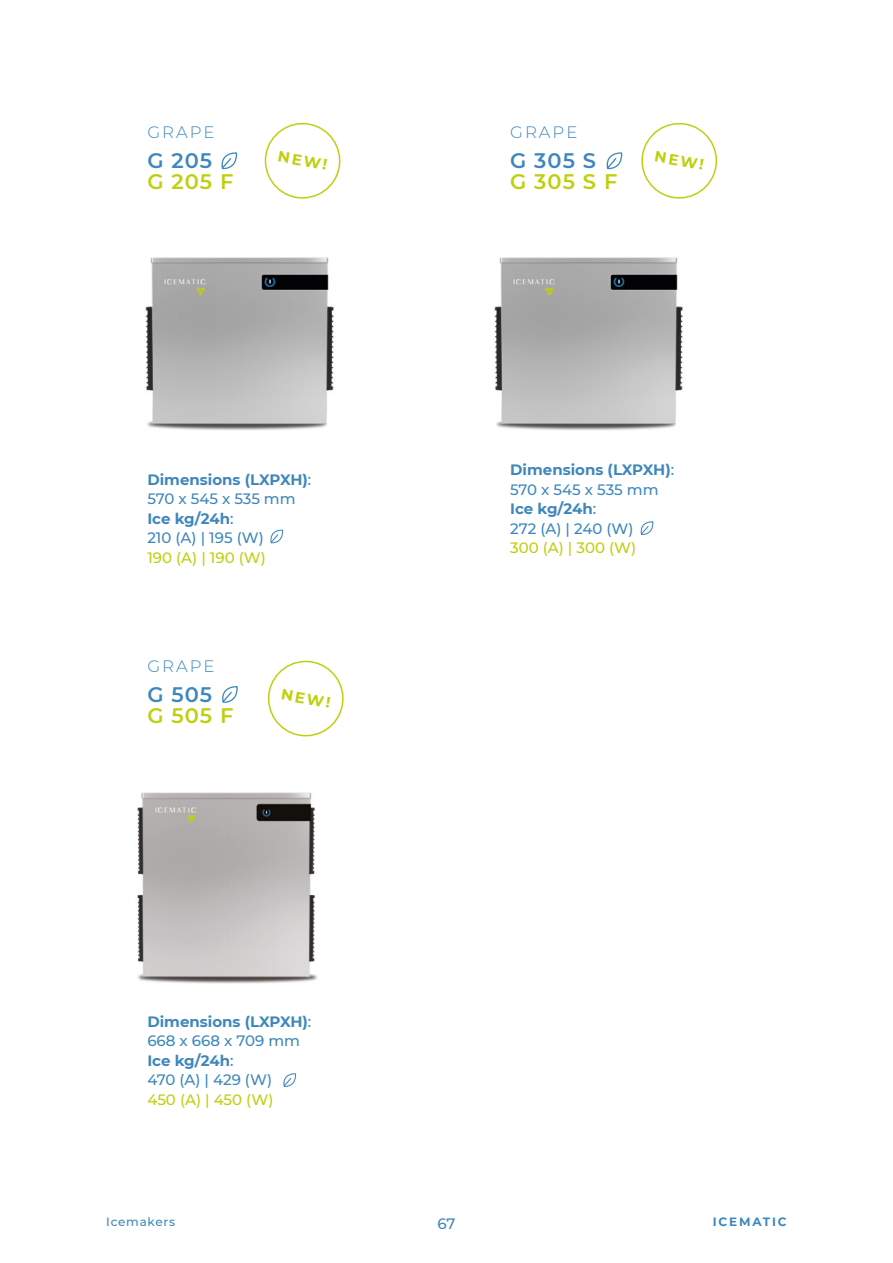
<style>
.page{position:relative;width:893px;height:1263px;background:#fff}
.page>*{position:absolute;margin:0;border:0;box-sizing:border-box;transform-origin:0 0}
.t1{font:600 21px "Montserrat";letter-spacing:.05em;color:#bed00c}
.t2{font:600 21px "Montserrat";letter-spacing:.05em;color:#3e87bb}
.t3{font:300 16.5px "Montserrat";letter-spacing:.125em;color:#3e87bb}
.t4{font:500 15px/19.5px "Montserrat";color:#3e87bb}
.t5{font:500 15px "Montserrat";color:#bed00c}
.t6{font:700 15px "Montserrat";color:#bed00c}
.t7{font:500 12px "Montserrat";letter-spacing:.06em;color:#3e87bb}
.t8{font:700 12px "Montserrat";letter-spacing:.15em;color:#3e87bb}
.s1{font-weight:700}
</style>
<div class="page">
<img style="left:145px;top:257px;width:189px;height:173px">
<img style="left:494px;top:257px;width:189px;height:173px">
<svg style="left:221px;top:152px;width:17px;height:18px"></svg>
<svg style="left:606px;top:152px;width:17px;height:18px"></svg>
<svg style="left:270px;top:529px;width:14px;height:15px"></svg>
<svg style="left:640px;top:521px;width:14px;height:14px"></svg>
<img style="left:137px;top:792px;width:181px;height:192px">
<svg style="left:222px;top:686px;width:16px;height:17px"></svg>
<svg style="left:283px;top:1073px;width:14px;height:14px"></svg>
<svg style="left:264px;top:122px;width:77px;height:77px"></svg>
<svg style="left:267px;top:660px;width:77px;height:77px"></svg>
<svg style="left:641px;top:122px;width:77px;height:77px"></svg>
<p class="t3" style="left:147px;top:121px;width:69px">GRAPE</p>
<h1 class="t2" style="left:147px;top:146px;width:66px">G 205</h1>
<h1 class="t1" style="left:147px;top:167px;width:88px">G 205 F</h1>
<p class="t6" style="left:280px;top:145px;width:51px;rotate:10deg">NEW!</p>
<p class="t4" style="left:147px;top:469px;width:165px"><span class="s1">Dimensions (LXPXH)</span>:<br>570 x 545 x 535 mm<br><span class="s1">Ice kg/24h</span>:<br>210 (A) | 195 (W)</p>
<p class="t5" style="left:147px;top:547px;width:120px">190 (A) | 190 (W)</p>
<p class="t3" style="left:147px;top:655px;width:69px">GRAPE</p>
<h1 class="t2" style="left:147px;top:680px;width:66px">G 505</h1>
<h1 class="t1" style="left:147px;top:701px;width:88px">G 505 F</h1>
<p class="t6" style="left:283px;top:683px;width:51px;rotate:10deg">NEW!</p>
<p class="t4" style="left:147px;top:1011px;width:165px"><span class="s1">Dimensions (LXPXH)</span>:<br>668 x 668 x 709 mm<br><span class="s1">Ice kg/24h</span>:<br>470 (A) | 429 (W)</p>
<p class="t5" style="left:147px;top:1089px;width:128px">450 (A) | 450 (W)</p>
<p class="t3" style="left:510px;top:121px;width:69px">GRAPE</p>
<h1 class="t2" style="left:510px;top:146px;width:87px">G 305 S</h1>
<h1 class="t1" style="left:510px;top:167px;width:109px">G 305 S F</h1>
<p class="t6" style="left:657px;top:145px;width:51px;rotate:10deg">NEW!</p>
<p class="t4" style="left:510px;top:459px;width:165px"><span class="s1">Dimensions (LXPXH)</span>:<br>570 x 545 x 535 mm<br><span class="s1">Ice kg/24h</span>:<br>272 (A) | 240 (W)</p>
<p class="t5" style="left:510px;top:537px;width:128px">300 (A) | 300 (W)</p>
<p class="t7" style="left:106px;top:1213px;width:70px">Icemakers</p>
<p class="t4" style="left:437px;top:1213px;width:20px">67</p>
<p class="t8" style="left:713px;top:1213px;width:75px">ICEMATIC</p>
</div>
